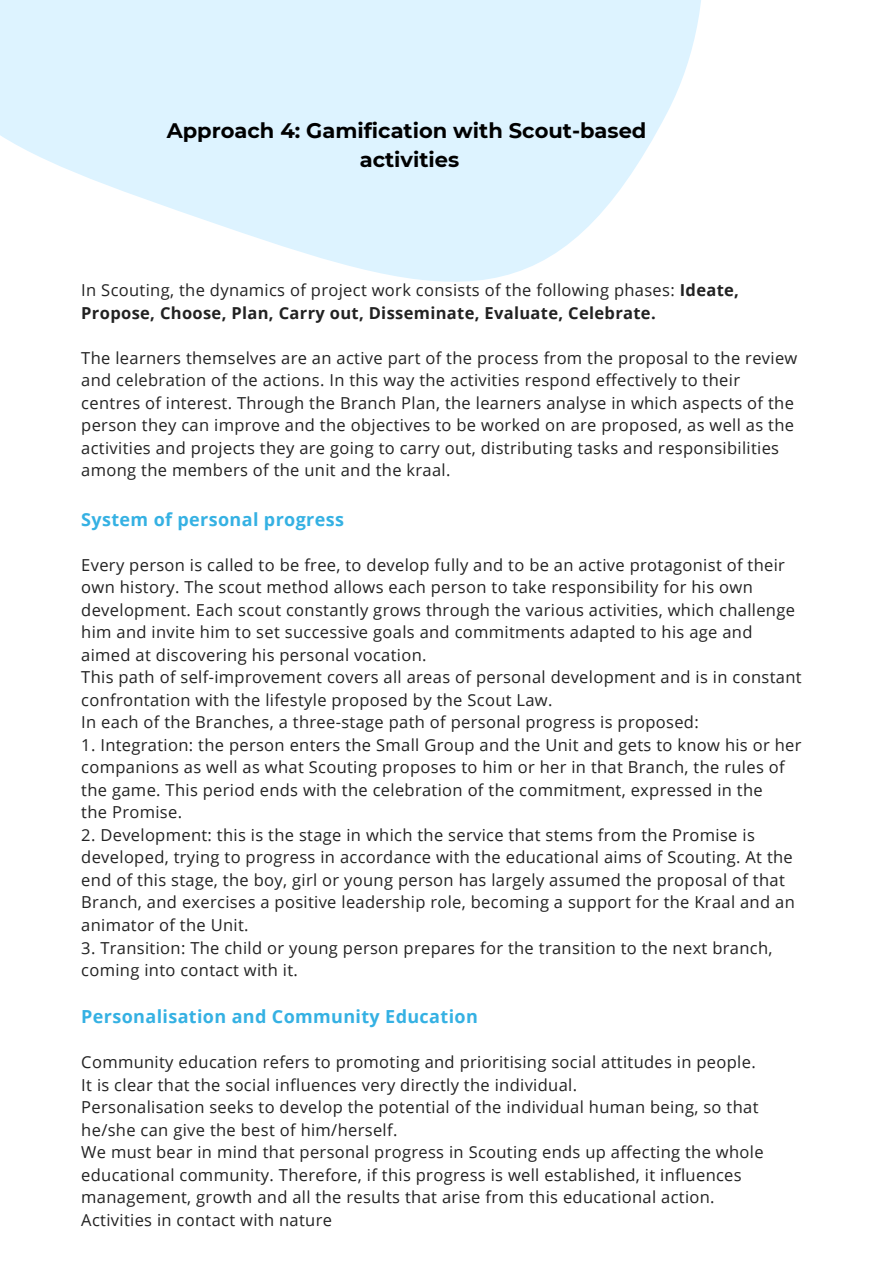
<style>
.page{position:relative;width:893px;height:1264px;background:#fff}
.page>*{position:absolute;margin:0;border:0;box-sizing:border-box;transform-origin:0 0}
.t1{font:700 21px "Montserrat";color:#000}
.t2{font:700 18px "Open Sans";letter-spacing:.02em;color:#35b1e3}
.t3{font:16.5px/22.5px "Open Sans";letter-spacing:.02em;color:#222}
.t4{font:700 16.5px/22.5px "Open Sans";letter-spacing:.02em;color:#222}
.s1{font-weight:400}
</style>
<div class="page">
<svg style="left:0;top:0;width:701px;height:282px;fill:#ddf3ff"></svg>
<p class="t1" style="left:167px;top:117px;width:481px">Approach 4: Gamification with Scout-based</p>
<p class="t1" style="left:360px;top:147px;width:101px">activities</p>
<p class="t4" style="left:81px;top:278px;width:659px"><span class="s1">In Scouting, the dynamics of project work consists of the following phases:</span> Ideate,<br>Propose, Choose, Plan, Carry out, Disseminate, Evaluate, Celebrate.</p>
<p class="t3" style="left:81px;top:346px;width:717px">The learners themselves are an active part of the process from the proposal to the review and celebration of the actions. In this way the activities respond effectively to their centres of interest. Through the Branch Plan, the learners analyse in which aspects of the person they can improve and the objectives to be worked on are proposed, as well as the activities and projects they are going to carry out, distributing tasks and responsibilities among the members of the unit and the kraal.</p>
<p class="t2" style="left:81px;top:506px;width:264px">System of personal progress</p>
<p class="t3" style="left:81px;top:553px;width:715px">Every person is called to be free, to develop fully and to be an active protagonist of their own history. The scout method allows each person to take responsibility for his own development. Each scout constantly grows through the various activities, which challenge him and invite him to set successive goals and commitments adapted to his age and aimed at discovering his personal vocation.</p>
<p class="t3" style="left:81px;top:665px;width:721px">This path of self-improvement covers all areas of personal development and is in constant confrontation with the lifestyle proposed by the Scout Law.</p>
<p class="t3" style="left:81px;top:710px;width:619px">In each of the Branches, a three-stage path of personal progress is proposed:</p>
<p class="t3" style="left:81px;top:733px;width:721px">1. Integration: the person enters the Small Group and the Unit and gets to know his or her companions as well as what Scouting proposes to him or her in that Branch, the rules of the game. This period ends with the celebration of the commitment, expressed in the</p>
<p class="t3" style="left:81px;top:800px;width:102px">the Promise.</p>
<p class="t3" style="left:81px;top:823px;width:715px">2. Development: this is the stage in which the service that stems from the Promise is developed, trying to progress in accordance with the educational aims of Scouting. At the end of this stage, the boy, girl or young person has largely assumed the proposal of that Branch, and exercises a positive leadership role, becoming a support for the Kraal and an animator of the Unit.</p>
<p class="t3" style="left:81px;top:935px;width:692px">3. Transition: The child or young person prepares for the transition to the next branch, coming into contact with it.</p>
<p class="t2" style="left:81px;top:1004px;width:398px">Personalisation and Community Education</p>
<p class="t3" style="left:81px;top:1050px;width:676px">Community education refers to promoting and prioritising social attitudes in people.</p>
<p class="t3" style="left:81px;top:1073px;width:497px">It is clear that the social influences very directly the individual.</p>
<p class="t3" style="left:81px;top:1095px;width:678px">Personalisation seeks to develop the potential of the individual human being, so that he/she can give the best of him/herself.</p>
<p class="t3" style="left:81px;top:1140px;width:683px">We must bear in mind that personal progress in Scouting ends up affecting the whole educational community. Therefore, if this progress is well established, it influences management, growth and all the results that arise from this educational action.</p>
<p class="t3" style="left:81px;top:1208px;width:252px">Activities in contact with nature</p>
</div>
